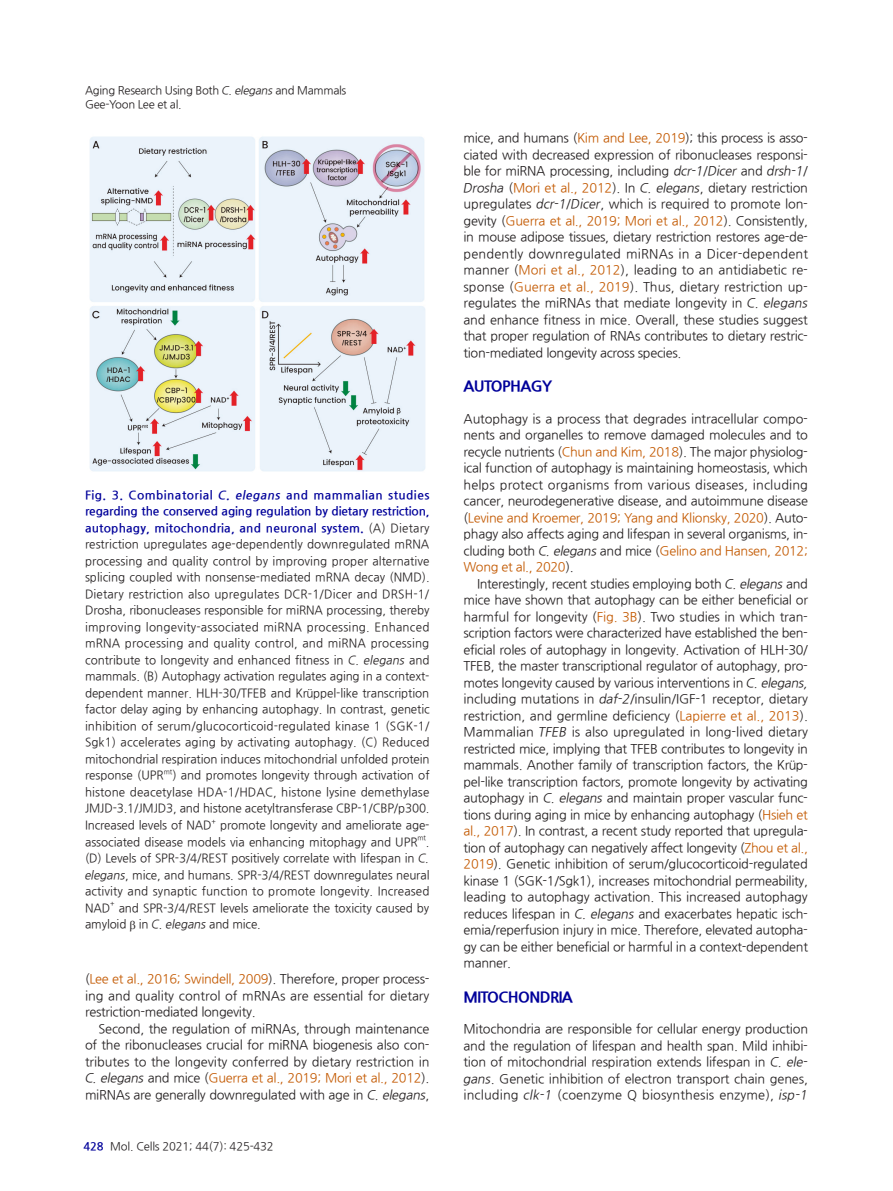
<style>
.page{position:relative;width:893px;height:1191px;background:#fff}
.page>*{position:absolute;margin:0;border:0;box-sizing:border-box;transform-origin:0 0}
.서론_1st{font:800 15px "Nanum Gothic";letter-spacing:-.04em;color:#00009a}
.본문{font:12.75px/16.5px "Nanum Gothic";letter-spacing:-.02em;color:#231f20;text-align:justify}
.그림설명{font:12px/16.5px "Nanum Gothic";letter-spacing:-.01em;color:#231f20}
.t1{font:11.25px/13.5px "Nanum Gothic";letter-spacing:-.025em;color:#231f20}
.그림설명-2{font:7.05px "Nanum Gothic";color:#231f20}
.s1{font-style:italic}
.s2{font-weight:700;color:#00009a}
.s3{font-weight:700;font-style:italic;color:#00009a}
.s4{color:#c35900}
</style>
<div class="page">
<img style="left:89px;top:136px;width:337px;height:336px">
<p class="t1" style="left:85px;top:84px;width:263px">Aging Research Using Both <span class="s1">C.elegans</span> and Mammals<br>Gee-Yoon Lee et al.</p>
<p class="그림설명" style="left:85px;top:487px;width:346px;text-align:justify"><span class="s2">Fig. 3. Combinatorial</span> <span class="s3">C. elegans</span> <span class="s2">and mammalian studies regarding the conserved aging regulation by dietary restriction, autophagy, mitochondria, and neuronal system.</span> (A) Dietary restriction upregulates age-dependently downregulated mRNA processing and quality control by improving proper alternative splicing coupled with nonsense-mediated mRNA decay (NMD).<br>Dietary restriction also upregulates DCR-1/Dicer and DRSH-1/ Drosha, ribonucleases responsible for miRNA processing, thereby improving longevity-associated miRNA processing. Enhanced mRNA processing and quality control, and miRNA processing contribute to longevity and enhanced fitness in <span class="s1">C. elegans</span> and mammals. (B) Autophagy activation regulates aging in a context&shy;dependent manner. HLH-30/TFEB and Krüppel-like transcription factor delay aging by enhancing autophagy. In contrast, genetic inhibition of serum/glucocorticoid-regulated kinase 1 (SGK-1/ Sgk1) accelerates aging by activating autophagy. (C) Reduced mitochondrial respiration induces mitochondrial unfolded protein response (UPR</p>
<p class="그림설명-2" style="left:164px;top:768px;width:10px">mt</p>
<p class="그림설명" style="left:85px;top:767px;width:346px;text-align:justify;text-indent:87px">) and promotes longevity through activation of histone deacetylase HDA-1/HDAC, histone lysine demethylase JMJD-3.1/JMJD3, and histone acetyltransferase CBP-1/CBP/p300.<br>Increased levels of NAD</p>
<p class="그림설명-2" style="left:212px;top:818px;width:6px">+</p>
<p class="그림설명" style="left:85px;top:817px;width:346px;text-indent:135px">promote longevity and ameliorate age&shy;associated disease models via enhancing mitophagy and UPR</p>
<p class="그림설명-2" style="left:417px;top:834px;width:10px">mt</p>
<p class="그림설명" style="left:84px;top:833px;width:348px;text-indent:342px">. (D) Levels of SPR-3/4/REST positively correlate with lifespan in <span class="s1">C. elegans</span>, mice, and humans. SPR-3/4/REST downregulates neural activity and synaptic function to promote longevity. Increased NAD</p>
<p class="그림설명-2" style="left:110px;top:900px;width:6px">+</p>
<p class="그림설명" style="left:85px;top:899px;width:346px;text-indent:34px">and SPR-3/4/REST levels ameliorate the toxicity caused by amyloid in <span class="s1">C. elegans</span> and mice.</p>
<p class="본문" style="left:85px;top:971px;width:346px">(<span class="s4">Lee et al., 2016; Swindell, 2009</span>). Therefore, proper process&shy;ing and quality control of mRNAs are essential for dietary restriction-mediated longevity.</p>
<p class="본문" style="left:84px;top:1020px;width:347px;text-indent:14px">Second, the regulation of miRNAs, through maintenance of the ribonucleases crucial for miRNA biogenesis also con&shy;tributes to the longevity conferred by dietary restriction in <span class="s1">C. elegans</span> and mice (<span class="s4">Guerra et al., 2019; Mori et al., 2012</span>). miRNAs are generally downregulated with age in <span class="s1">C. elegans</span>,</p>
<p class="t1" style="left:83px;top:1139px;width:192px"><span class="s2">428</span> Mol. Cells 2021; 44(7): 425-432</p>
<p class="본문" style="left:463px;top:130px;width:348px;text-align:left">mice, and humans (<span class="s4">Kim and Lee, 2019</span>); this process is asso&shy;ciated with decreased expression of ribonucleases responsi&shy;ble for miRNA processing, including <span class="s1">dcr-1</span>/<span class="s1">Dicer</span> and <span class="s1">drsh</span>-<span class="s1">1</span>/ <span class="s1">Drosha</span> (<span class="s4">Mori et al., 2012</span>). In <span class="s1">C. elegans</span>, dietary restriction upregulates <span class="s1">dcr-1</span>/<span class="s1">Dicer</span>, which is required to promote lon&shy;gevity (<span class="s4">Guerra et al., 2019; Mori et al., 2012</span>). Consistently, in mouse adipose tissues, dietary restriction restores age-de&shy;pendently downregulated miRNAs in a Dicer-dependent manner (<span class="s4">Mori et al., 2012</span>), leading to an antidiabetic re&shy;sponse (<span class="s4">Guerra et al., 2019</span>). Thus, dietary restriction up&shy;regulates the miRNAs that mediate longevity in <span class="s1">C. elegans </span>and enhance fitness in mice. Overall, these studies suggest that proper regulation of RNAs contributes to dietary restric&shy;tion-mediated longevity across species.</p>
<p class="서론_1st" style="left:463px;top:378px;width:90px">AUTOPHAGY</p>
<p class="본문" style="left:463px;top:410px;width:346px">Autophagy is a process that degrades intracellular compo&shy;nents and organelles to remove damaged molecules and to recycle nutrients (<span class="s4">Chun and Kim, 2018</span>). The major physiolog&shy;ical function of autophagy is maintaining homeostasis, which helps protect organisms from various diseases, including cancer, neurodegenerative disease, and autoimmune disease (<span class="s4">Levine and Kroemer, 2019; Yang and Klionsky, 2020</span>). Auto&shy;phagy also affects aging and lifespan in several organisms, in&shy;cluding both <span class="s1">C. elegans</span> and mice (<span class="s4">Gelino and Hansen, 2012; Wong et al., 2020</span>).</p>
<p class="본문" style="left:463px;top:575px;width:348px;text-align:left;text-indent:14px">Interestingly, recent studies employing both <span class="s1">C. elegans</span> and mice have shown that autophagy can be either beneficial or harmful for longevity (<span class="s4">Fig. 3B</span>). Two studies in which tran&shy;scription factors were characterized have established the ben&shy;eficial roles of autophagy in longevity. Activation of HLH-30/ TFEB, the master transcriptional regulator of autophagy, pro&shy;motes longevity caused by various interventions in <span class="s1">C.elegans, </span>including mutations in <span class="s1">daf-2</span>/insulin/IGF-1 receptor, dietary restriction, and germline deficiency (<span class="s4">Lapierre et al., 2013</span>).<br>Mammalian <span class="s1">TFEB</span> is also upregulated in long-lived dietary restricted mice, implying that TFEB contributes to longevity in mammals. Another family of transcription factors, the Krüp&shy;pel-like transcription factors, promote longevity by activating autophagy in <span class="s1">C. elegans</span> and maintain proper vascular func&shy;tions during aging in mice by enhancing autophagy (<span class="s4">Hsieh et al., 2017</span>). In contrast, a recent study reported that upregula&shy;tion of autophagy can negatively affect longevity (<span class="s4">Zhou et al., 2019</span>). Genetic inhibition of serum/glucocorticoid-regulated kinase 1 (SGK-1/Sgk1), increases mitochondrial permeability, leading to autophagy activation. This increased autophagy reduces lifespan in <span class="s1">C. elegans</span> and exacerbates hepatic isch&shy;emia/reperfusion injury in mice. Therefore, elevated autopha&shy;gy can be either beneficial or harmful in a context-dependent manner.</p>
<p class="서론_1st" style="left:463px;top:989px;width:111px">MITOCHONDRIA</p>
<p class="본문" style="left:463px;top:1021px;width:348px;text-align:left">Mitochondria are responsible for cellular energy production and the regulation of lifespan and health span. Mild inhibi&shy;tion of mitochondrial respiration extends lifespan in <span class="s1">C. ele&shy;gans</span>. Genetic inhibition of electron transport chain genes, including <span class="s1">clk-1</span> (coenzyme Q biosynthesis enzyme), <span class="s1">isp-1</span></p>
</div>
